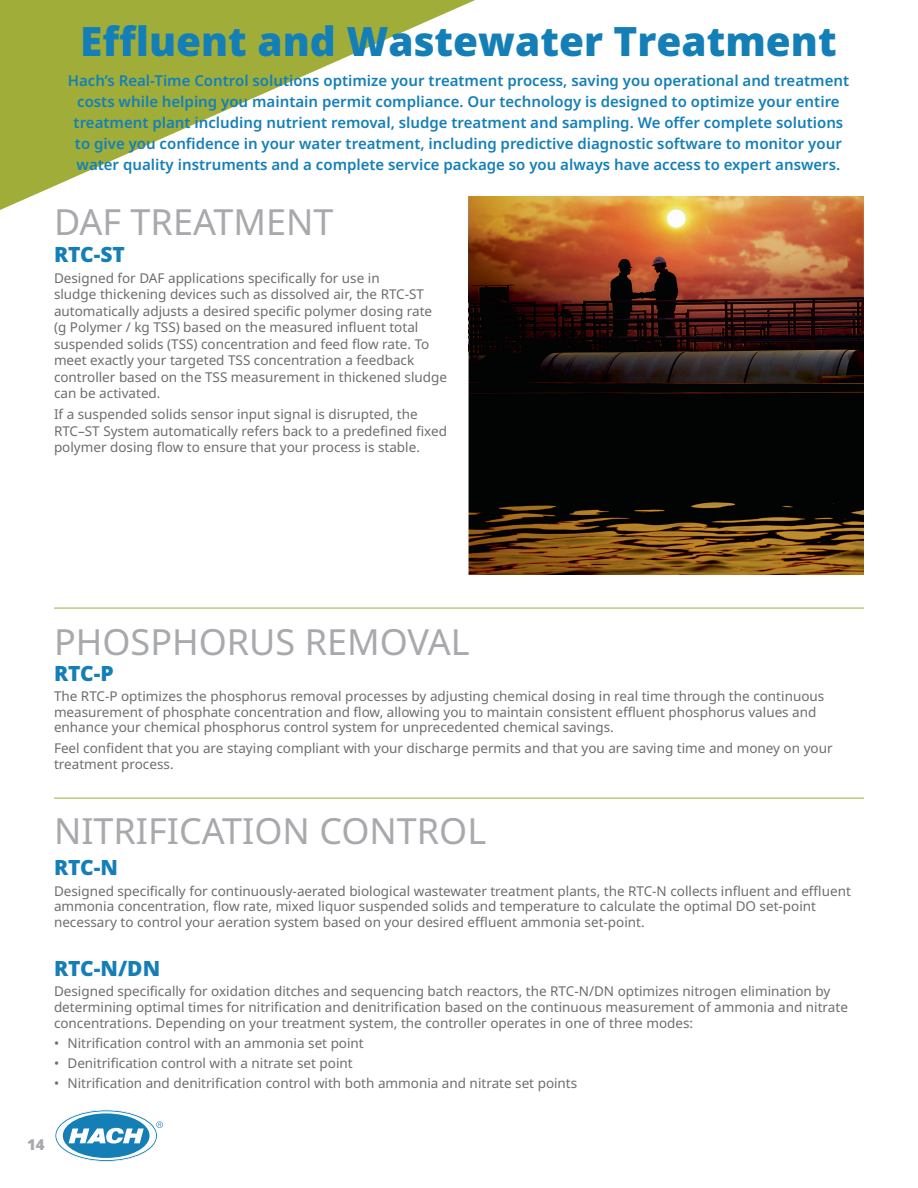
<style>
.page{position:relative;width:918px;height:1188px;background:#fff}
.page>*{position:absolute;margin:0;border:0;box-sizing:border-box;transform-origin:0 0}
.t1{font:900 40.5px "Noto Sans";color:#147fb7}
.NEW_HEAD_1{font:36px "Noto Sans";color:#a8a9ad}
.NEW_HEAD_2{font:900 21px "Noto Sans";color:#147fb7}
.TEXT_2{font:600 15px/21px "Noto Sans";color:#147fb7;text-align:center}
.t2{font:900 15px "Noto Sans";color:#a8a9ad}
.NEW_TEXT_1{font:13.5px/16.5px "Noto Sans";color:#6c6d70}
</style>
<div class="page">
<svg style="left:0;top:0;width:678px;height:215px"></svg>
<hr style="left:54px;top:798px;width:810px;height:1px;background:#a0ae39">
<hr style="left:54px;top:608px;width:810px;height:1px;background:#a0ae39">
<img style="left:469px;top:197px;width:395px;height:378px">
<svg style="left:55px;top:1110px;width:108px;height:52px"></svg>
<p class="t1" style="left:80px;top:10px;width:758px">Effluent and Wastewater Treatment</p>
<p class="TEXT_2" style="left:68px;top:71px;width:783px">Hach’s Real-Time Control solutions optimize your treatment process, saving you operational and treatment costs while helping you maintain permit compliance. Our technology is designed to optimize your entire treatment plant including nutrient removal, sludge treatment and sampling. We offer complete solutions to give you confidence in your water treatment, including predictive diagnostic software to monitor your water quality instruments and a complete service package so you always have access to expert answers.</p>
<p class="NEW_HEAD_1" style="left:54px;top:197px;width:281px">DAF TREATMENT</p>
<p class="NEW_HEAD_2" style="left:54px;top:238px;width:73px">RTC-ST</p>
<p class="NEW_TEXT_1" style="left:54px;top:270px;width:395px">Designed for DAF applications specifically for use in<br>sludge thickening devices such as dissolved air, the RTC-ST automatically adjusts a desired specific polymer dosing rate (g Polymer / kg TSS) based on the measured influent total suspended solids (TSS) concentration and feed flow rate. To meet exactly your targeted TSS concentration a feedback controller based on the TSS measurement in thickened sludge can be activated.</p>
<p class="NEW_TEXT_1" style="left:54px;top:406px;width:395px">If a suspended solids sensor input signal is disrupted, the<br>RTC–ST System automatically refers back to a predefined fixed polymer dosing flow to ensure that your process is stable.</p>
<p class="NEW_HEAD_1" style="left:54px;top:617px;width:417px">PHOSPHORUS REMOVAL</p>
<p class="NEW_HEAD_2" style="left:54px;top:657px;width:61px">RTC-P</p>
<p class="NEW_TEXT_1" style="left:54px;top:689px;width:772px;line-height:15.8px">The RTC-P optimizes the phosphorus removal processes by adjusting chemical dosing in real time through the continuous measurement of phosphate concentration and flow, allowing you to maintain consistent effluent phosphorus values and enhance your chemical phosphorus control system for unprecedented chemical savings.</p>
<p class="NEW_TEXT_1" style="left:54px;top:740px;width:780px;line-height:15.8px">Feel confident that you are staying compliant with your discharge permits and that you are saving time and money on your treatment process.</p>
<p class="NEW_HEAD_1" style="left:54px;top:806px;width:434px">NITRIFICATION CONTROL</p>
<p class="NEW_HEAD_2" style="left:54px;top:852px;width:66px">RTC-N</p>
<p class="NEW_TEXT_1" style="left:54px;top:883px;width:798px;line-height:15.8px">Designed specifically for continuously-aerated biological wastewater treatment plants, the RTC-N collects influent and effluent ammonia concentration, flow rate, mixed liquor suspended solids and temperature to calculate the optimal DO set-point necessary to control your aeration system based on your desired effluent ammonia set-point.</p>
<p class="NEW_HEAD_2" style="left:54px;top:952px;width:108px">RTC-N/DN</p>
<p class="NEW_TEXT_1" style="left:54px;top:984px;width:795px;line-height:15.8px">Designed specifically for oxidation ditches and sequencing batch reactors, the RTC-N/DN optimizes nitrogen elimination by determining optimal times for nitrification and denitrification based on the continuous measurement of ammonia and nitrate concentrations. Depending on your treatment system, the controller operates in one of three modes:</p>
<p class="NEW_TEXT_1" style="left:54px;top:1035px;width:311px">• Nitrification control with an ammonia set point</p>
<p class="NEW_TEXT_1" style="left:54px;top:1055px;width:300px">• Denitrification control with a nitrate set point</p>
<p class="NEW_TEXT_1" style="left:54px;top:1076px;width:525px">• Nitrification and denitrification control with both ammonia and nitrate set points</p>
<p class="t2" style="left:27px;top:1133px;width:19px">14</p>
</div>
